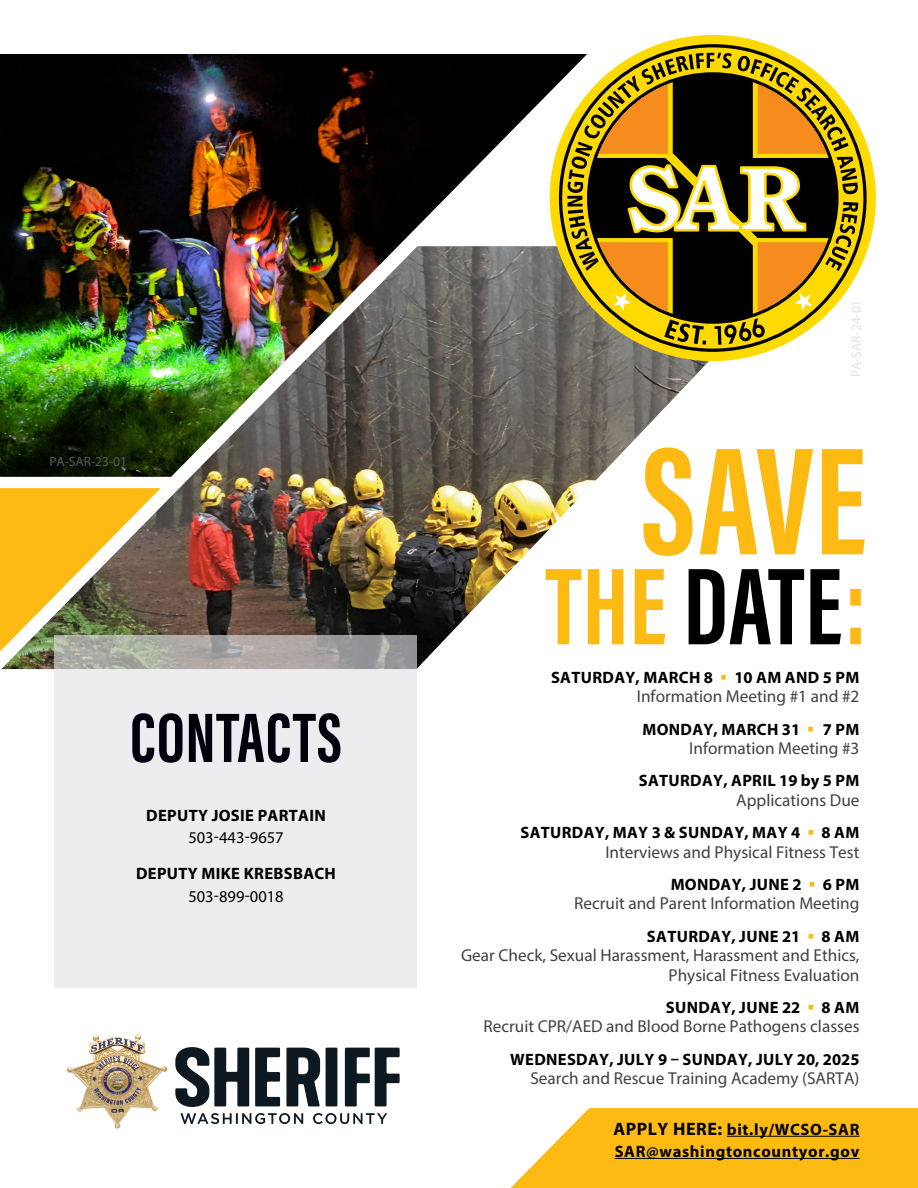
<style>
.page{position:relative;width:918px;height:1188px;background:#fff}
.page>*{position:absolute;margin:0;border:0;box-sizing:border-box;transform-origin:0 0}
.t1{font:157.5px "Acumin Variable Concept";color:#fdba12}
.t2{font:112.5px "Acumin Variable Concept";letter-spacing:.01em;color:#fdba12}
.t3{font:72px "Acumin Variable Concept";letter-spacing:.015em;color:#00000d}
.t4{font:17.25px/19.5px "Myriad Pro";color:#414042;text-align:right}
.t5{font:700 16.5px "Myriad Pro";letter-spacing:.02em;color:#000}
.t6{font:700 16.5px/22.2px "Myriad Pro";letter-spacing:.04em;color:#000}
.t7{font:16.5px "Myriad Pro";color:#000}
.t8{font:13.5px "Myriad Pro";color:#53585f}
.t9{font:13.5px "Myriad Pro";color:#e2e3e7}
.s1{color:#000}
.s2{font-family:"Acumin Variable Concept";font-weight:400;color:#fdba12}
.s3{font-size:18px}
</style>
<div class="page">
<img style="left:0;top:54px;width:549px;height:423px">
<img style="left:1px;top:246px;width:707px;height:423px">
<svg style="left:0;top:488px;width:161px;height:163px;background:#c8a340"></svg>
<svg style="left:549px;top:34px;width:327px;height:328px"></svg>
<svg style="left:559px;top:44px;width:308px;height:308px"></svg>
<svg style="left:567px;top:53px;width:291px;height:218px"></svg>
<svg style="left:589px;top:75px;width:247px;height:270px;background:#886a1d"></svg>
<svg style="left:180px;top:1113px;width:207px;height:11px"></svg>
<svg style="left:255px;top:1048px;width:25px;height:58px"></svg>
<svg style="left:286px;top:1048px;width:34px;height:58px"></svg>
<div style="left:326px;top:1048px;width:11px;height:58px;background:#0e1821"></div>
<svg style="left:175px;top:1047px;width:74px;height:60px"></svg>
<svg style="left:345px;top:1048px;width:55px;height:58px"></svg>
<img style="left:67px;top:1034px;width:101px;height:95px">
<svg style="left:511px;top:1108px;width:407px;height:80px;background:#fcc029"></svg>
<svg style="left:54px;top:635px;width:362px;height:352px;background:#e5e6e7"></svg>
<hr style="left:727px;top:1136px;width:133px;height:1px;background:#000">
<hr style="left:615px;top:1158px;width:245px;height:1px;background:#000">
<p class="t8" style="left:49px;top:453px;width:79px">PA-SAR-23-01</p>
<h3 class="t3" style="left:130px;top:687px;width:213px">CONTACTS</h3>
<p class="t5" style="left:146px;top:804px;width:181px">DEPUTY JOSIE PARTAIN</p>
<p class="t7" style="left:188px;top:827px;width:97px">503-443-9657</p>
<p class="t5" style="left:136px;top:863px;width:201px">DEPUTY MIKE KREBSBACH</p>
<p class="t7" style="left:188px;top:886px;width:97px">503-899-0018</p>
<p class="t9" style="left:848px;top:377px;width:79px;rotate:-90deg">PA-SAR-24-01</p>
<h1 class="t1" style="left:641px;top:391px;width:226px">SAVE</h1>
<h2 class="t2" style="left:546px;top:528px;width:323px">THE <span class="s1">DATE</span>:</h2>
<p class="t5" style="left:551px;top:667px;width:310px">SATURDAY, MARCH 8 <span class="s2">•</span> 10 AM AND 5 PM</p>
<p class="t4" style="left:637px;top:687px;width:224px">Information Meeting #1 and #2</p>
<p class="t5" style="left:642px;top:718px;width:218px">MONDAY, MARCH 31 <span class="s2">•</span> 7 PM</p>
<p class="t4" style="left:689px;top:738px;width:172px">Information Meeting #3</p>
<p class="t5" style="left:639px;top:770px;width:222px">SATURDAY, APRIL 19 by 5 PM</p>
<p class="t4" style="left:736px;top:790px;width:125px">Applications Due</p>
<p class="t5" style="left:520px;top:822px;width:340px">SATURDAY, MAY 3 &amp; SUNDAY, MAY 4 <span class="s2">•</span> 8 AM</p>
<p class="t4" style="left:605px;top:842px;width:256px">Interviews and Physical Fitness Test</p>
<p class="t5" style="left:671px;top:874px;width:190px">MONDAY, JUNE 2 <span class="s2">•</span> 6 PM</p>
<p class="t4" style="left:574px;top:894px;width:287px">Recruit and Parent Information Meeting</p>
<p class="t5" style="left:647px;top:925px;width:214px">SATURDAY, JUNE 21 <span class="s2">•</span> 8 AM</p>
<p class="t4" style="left:461px;top:945px;width:400px">Gear Check, Sexual Harassment, Harassment and Ethics,<br>Physical Fitness Evaluation</p>
<p class="t5" style="left:666px;top:997px;width:195px">SUNDAY, JUNE 22 <span class="s2">•</span> 8 AM</p>
<p class="t4" style="left:484px;top:1017px;width:377px">Recruit CPR/AED and Blood Borne Pathogens classes</p>
<p class="t5" style="left:510px;top:1048px;width:351px">WEDNESDAY, JULY 9 – SUNDAY, JULY 20, 2025</p>
<p class="t4" style="left:530px;top:1068px;width:331px">Search and Rescue Training Academy (SARTA)</p>
<p class="t6" style="left:614px;top:1117px;width:247px"><span class="s3">APPLY HERE:</span> bit.ly/WCSO-SAR<br>SAR@washingtoncountyor.gov</p>
</div>
